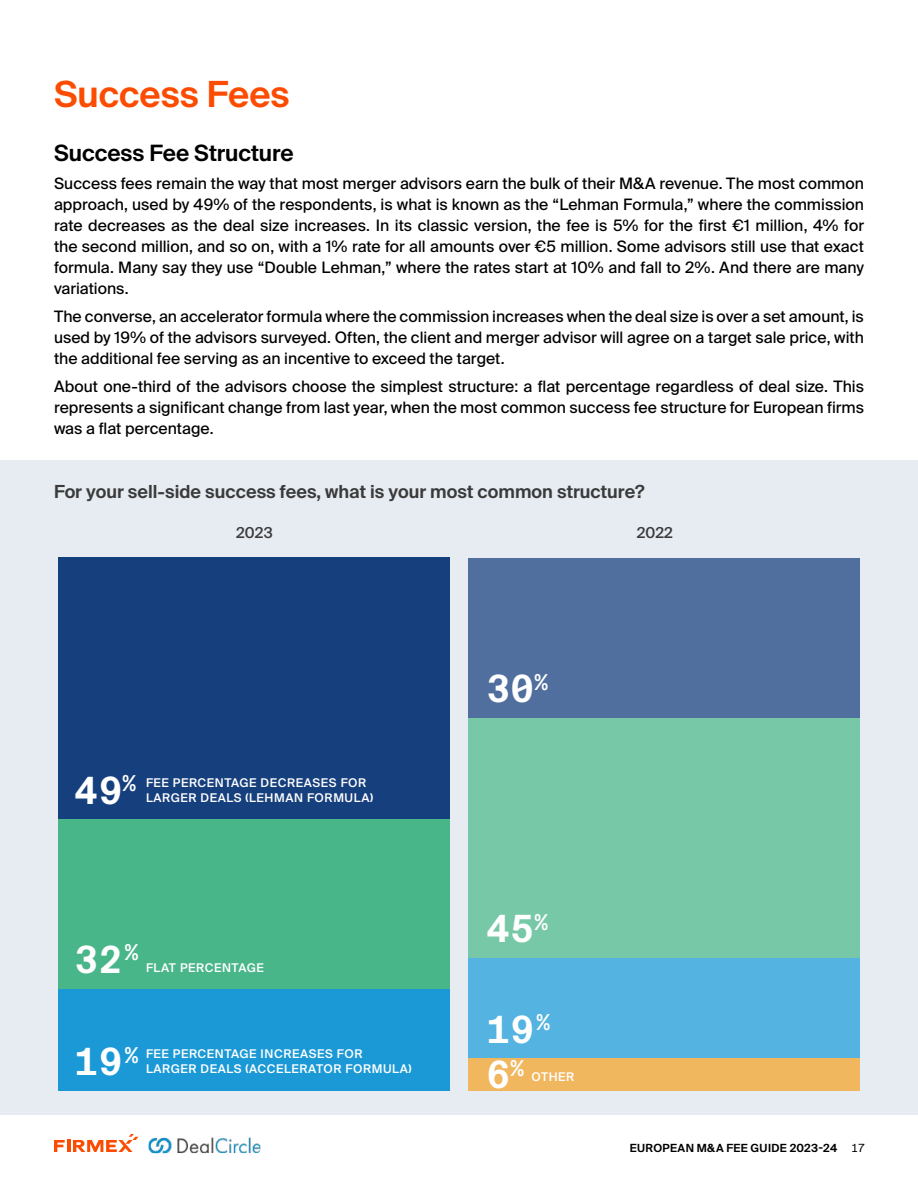
<style>
.page{position:relative;width:918px;height:1188px;background:#fff}
.page>*{position:absolute;margin:0;border:0;box-sizing:border-box;transform-origin:0 0}
.t1{font:700 37.5px/45.5px "Suisse Intl Mono";letter-spacing:-.01em;color:#fff}
.t2{font:600 36px "Suisse Intl";color:#fc4c02}
.t3{font:600 22.5px "Suisse Intl";letter-spacing:-.005em;color:#000}
.t4{font:600 18px "Suisse Intl";color:#393a39}
.t5{font:15.75px/21px "Suisse Intl";color:#000;text-align:justify}
.t6{font:500 15px "Suisse Intl";letter-spacing:.01em;color:#393a39}
.t7{font:500 12px/15px "Suisse Intl";letter-spacing:.05em;color:#fff}
.t8{font:600 11.25px "Suisse Intl";letter-spacing:.03em;color:#000}
.s1{font-family:"Suisse Intl Mono";font-weight:700;font-size:37.5px}
.s2{font-family:"Suisse Intl Mono";font-weight:700;font-size:21.9px}
.s3{font-family:"Suisse Intl Mono";font-weight:400}
</style>
<div class="page">
<svg style="left:54px;top:1134px;width:85px;height:18px"></svg>
<img style="left:149px;top:1138px;width:111px;height:15px">
<div style="left:0;top:460px;width:918px;height:655px;background:#e7ebf2"></div>
<div style="left:468px;top:957px;width:391px;height:102px;background:#54b3e0"></div>
<div style="left:468px;top:1058px;width:391px;height:33px;background:#f1b75f"></div>
<div style="left:468px;top:718px;width:391px;height:239px;background:#77c8a7"></div>
<div style="left:468px;top:558px;width:391px;height:160px;background:#506f9e"></div>
<div style="left:59px;top:558px;width:391px;height:261px;background:#163f7d"></div>
<div style="left:59px;top:819px;width:391px;height:170px;background:#49b689"></div>
<div style="left:59px;top:989px;width:391px;height:102px;background:#1b99d6"></div>
<h2 class="t2" style="left:54px;top:73px;width:237px">Success Fees</h2>
<h3 class="t3" style="left:54px;top:140px;width:241px">Success Fee Structure</h3>
<p class="t5" style="left:54px;top:173px;width:812px">Success fees remain the way that most merger advisors earn the bulk of their M&amp;A revenue. The most common approach, used by 49% of the respondents, is what is known as the “Lehman Formula,” where the commission rate decreases as the deal size increases. In its classic version, the fee is 5% for the first €1 million, 4% for the second million, and so on, with a 1% rate for all amounts over €5 million. Some advisors still use that exact formula. Many say they use “Double Lehman,” where the rates start at 10% and fall to 2%. And there are many variations.</p>
<p class="t5" style="left:54px;top:306px;width:811px">The converse, an accelerator formula where the commission increases when the deal size is over a set amount, is used by 19% of the advisors surveyed. Often, the client and merger advisor will agree on a target sale price, with the additional fee serving as an incentive to exceed the target.</p>
<p class="t5" style="left:54px;top:376px;width:812px">About one-third of the advisors choose the simplest structure: a flat percentage regardless of deal size. This represents a significant change from last year, when the most common success fee structure for European firms was a flat percentage.</p>
<p class="t4" style="left:54px;top:481px;width:592px">For your sell-side success fees, what is your most common structure?</p>
<p class="t6" style="left:236px;top:524px;width:38px">2023</p>
<p class="t6" style="left:637px;top:524px;width:38px">2022</p>
<h1 class="t1" style="left:75px;top:768px;width:63px">49<sup>%</sup></h1>
<p class="t7" style="left:146px;top:775px;width:229px">FEE PERCENTAGE DECREASES FOR<br>LARGER DEALS (LEHMAN FORMULA)</p>
<h1 class="t1" style="left:75px;top:937px;width:66px">32<sup>%</sup></h1>
<p class="t7" style="left:146px;top:961px;width:119px">FLAT PERCENTAGE</p>
<p class="t7" style="left:146px;top:1047px;width:267px;text-indent:-72px"><span class="s1">19</span><span class="s2">%</span> FEE PERCENTAGE INCREASES FOR<br>LARGER DEALS (ACCELERATOR FORMULA)</p>
<h1 class="t1" style="left:486px;top:667px;width:63px">30<sup>%</sup></h1>
<h1 class="t1" style="left:486px;top:907px;width:63px">45<sup>%</sup></h1>
<h1 class="t1" style="left:486px;top:1007px;width:66px">19<sup>%<br></sup>6<sup>%</sup></h1>
<p class="t7" style="left:532px;top:1069px;width:44px">OTHER</p>
<p class="t8" style="left:630px;top:1142px;width:237px">EUROPEAN M&amp;A FEE GUIDE 2023-24 <span class="s3">17</span></p>
</div>
